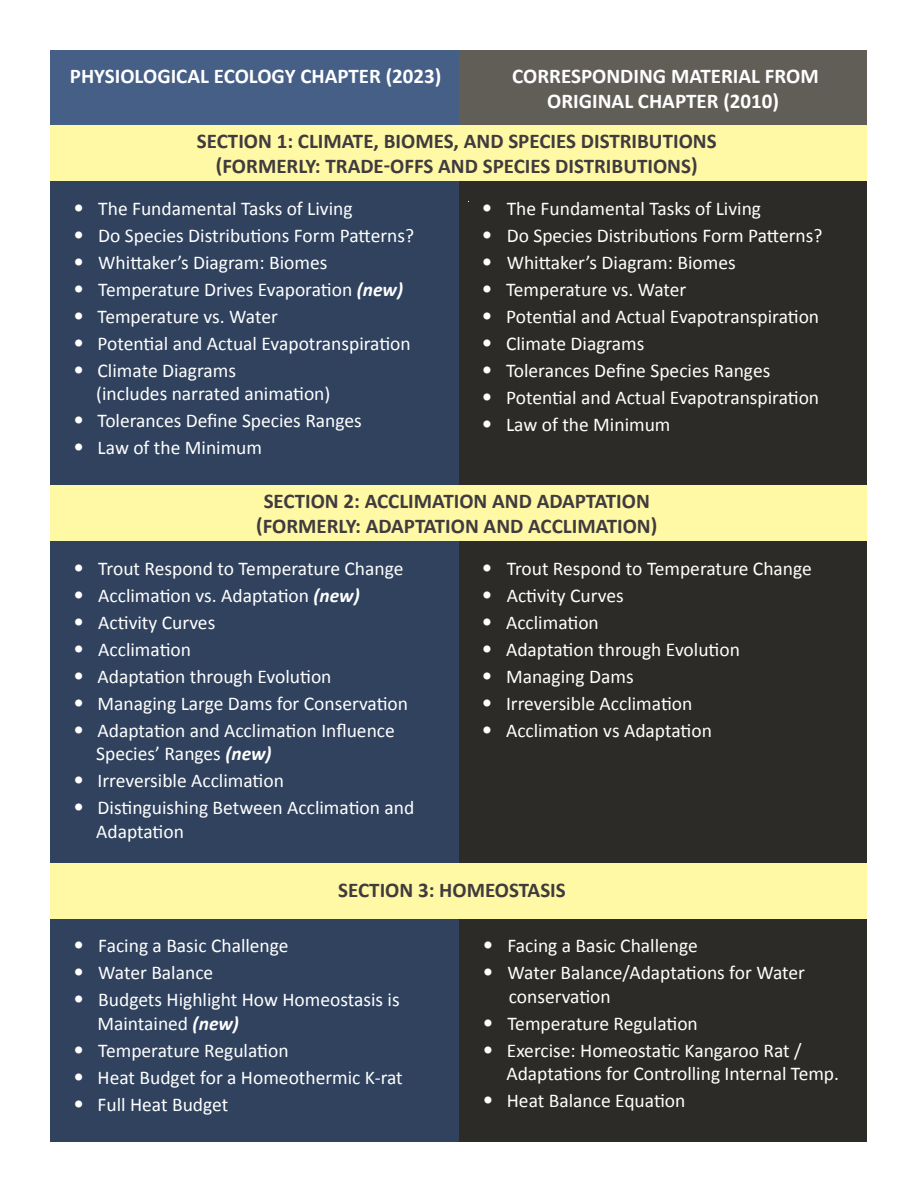
<style>
.page{position:relative;width:918px;height:1188px;background:#fff}
.page>*{position:absolute;margin:0;border:0;box-sizing:border-box;transform-origin:0 0}
.t1{font:700 21px/25.2px "Calibri";color:#3f3b3f;text-align:center}
.t2{font:700 21px/25.2px "Calibri";color:#fff;text-align:center}
.t3{font:19.5px/23.4px "Calibri";color:#fff}
.s1{font-size:22.5px}
.s2{font-weight:700;font-style:italic}
</style>
<div class="page">
<div style="left:50px;top:50px;width:816px;height:1092px;background:#2c2b28"></div>
<div style="left:50px;top:50px;width:409px;height:1092px;background:#30425e"></div>
<div style="left:50px;top:50px;width:816px;height:79px;background:#615e58"></div>
<div style="left:50px;top:50px;width:409px;height:79px;background:#455f87"></div>
<div style="left:50px;top:126px;width:816px;height:55px;background:#fff8a4"></div>
<div style="left:50px;top:485px;width:816px;height:56px;background:#fff8a4"></div>
<div style="left:50px;top:863px;width:816px;height:56px;background:#fff8a4"></div>
<p class="t2" style="left:70px;top:63px;width:373px">PHYSIOLOGICAL ECOLOGY CHAPTER (2023)</p>
<p class="t2" style="left:512px;top:63px;width:308px">CORRESPONDING MATERIAL FROM<br>ORIGINAL CHAPTER (2010)</p>
<p class="t1" style="left:197px;top:128px;width:521px">SECTION 1: CLIMATE, BIOMES, AND SPECIES DISTRIBUTIONS (FORMERLY: TRADE-OFFS AND SPECIES DISTRIBUTIONS)</p>
<p class="t3" style="left:73px;top:196px;width:281px"><span class="s1">•</span> The Fundamental Tasks of Living</p>
<p class="t3" style="left:73px;top:223px;width:342px"><span class="s1">•</span> Do Species Distributions Form Patterns?</p>
<p class="t3" style="left:73px;top:250px;width:256px"><span class="s1">•</span> Whittaker’s Diagram: Biomes</p>
<p class="t3" style="left:73px;top:277px;width:331px"><span class="s1">•</span> Temperature Drives Evaporation <span class="s2">(new)</span></p>
<p class="t3" style="left:73px;top:304px;width:206px"><span class="s1">•</span> Temperature vs. Water</p>
<p class="t3" style="left:73px;top:331px;width:339px"><span class="s1">•</span> Potential and Actual Evapotranspiration</p>
<p class="t3" style="left:96px;top:358px;width:236px;text-indent:-23px"><span class="s1">•</span> Climate Diagrams<br>(includes narrated animation)</p>
<p class="t3" style="left:73px;top:409px;width:290px"><span class="s1">•</span> Tolerances Define Species Ranges</p>
<p class="t3" style="left:73px;top:436px;width:190px"><span class="s1">•</span> Law of the Minimum</p>
<p class="t1" style="left:256px;top:488px;width:403px">SECTION 2: ACCLIMATION AND ADAPTATION (FORMERLY: ADAPTATION AND ACCLIMATION)</p>
<p class="t3" style="left:482px;top:556px;width:332px"><span class="s1">•</span> Trout Respond to Temperature Change</p>
<p class="t3" style="left:482px;top:583px;width:144px"><span class="s1">•</span> Activity Curves</p>
<p class="t3" style="left:482px;top:610px;width:119px"><span class="s1">•</span> Acclimation</p>
<p class="t3" style="left:482px;top:637px;width:260px"><span class="s1">•</span> Adaptation through Evolution</p>
<p class="t3" style="left:482px;top:664px;width:154px"><span class="s1">•</span> Managing Dams</p>
<p class="t3" style="left:482px;top:691px;width:212px"><span class="s1">•</span> Irreversible Acclimation</p>
<p class="t3" style="left:482px;top:718px;width:232px"><span class="s1">•</span> Acclimation vs Adaptation</p>
<p class="t3" style="left:482px;top:196px;width:281px"><span class="s1">•</span> The Fundamental Tasks of Living</p>
<p class="t3" style="left:482px;top:223px;width:342px"><span class="s1">•</span> Do Species Distributions Form Patterns?</p>
<p class="t3" style="left:482px;top:250px;width:256px"><span class="s1">•</span> Whittaker’s Diagram: Biomes</p>
<p class="t3" style="left:482px;top:277px;width:206px"><span class="s1">•</span> Temperature vs. Water</p>
<p class="t3" style="left:482px;top:304px;width:339px"><span class="s1">•</span> Potential and Actual Evapotranspiration</p>
<p class="t3" style="left:482px;top:331px;width:164px"><span class="s1">•</span> Climate Diagrams</p>
<p class="t3" style="left:482px;top:358px;width:290px"><span class="s1">•</span> Tolerances Define Species Ranges</p>
<p class="t3" style="left:482px;top:385px;width:339px"><span class="s1">•</span> Potential and Actual Evapotranspiration</p>
<p class="t3" style="left:482px;top:412px;width:190px"><span class="s1">•</span> Law of the Minimum</p>
<p class="t3" style="left:73px;top:556px;width:332px"><span class="s1">•</span> Trout Respond to Temperature Change</p>
<p class="t3" style="left:73px;top:583px;width:288px"><span class="s1">•</span> Acclimation vs. Adaptation <span class="s2">(new)</span></p>
<p class="t3" style="left:73px;top:610px;width:144px"><span class="s1">•</span> Activity Curves</p>
<p class="t3" style="left:73px;top:637px;width:119px"><span class="s1">•</span> Acclimation</p>
<p class="t3" style="left:73px;top:664px;width:260px"><span class="s1">•</span> Adaptation through Evolution</p>
<p class="t3" style="left:73px;top:691px;width:336px"><span class="s1">•</span> Managing Large Dams for Conservation</p>
<p class="t3" style="left:96px;top:718px;width:300px;text-indent:-23px"><span class="s1">•</span> Adaptation and Acclimation Influence<br>Species’ Ranges <span class="s2">(new)</span></p>
<p class="t3" style="left:73px;top:768px;width:212px"><span class="s1">•</span> Irreversible Acclimation</p>
<p class="t3" style="left:96px;top:795px;width:320px;text-indent:-23px"><span class="s1">•</span> Distinguishing Between Acclimation and<br>Adaptation</p>
<p class="t1" style="left:338px;top:877px;width:229px">SECTION 3: HOMEOSTASIS</p>
<p class="t3" style="left:73px;top:934px;width:217px"><span class="s1">•</span> Facing a Basic Challenge</p>
<p class="t3" style="left:73px;top:961px;width:142px"><span class="s1">•</span> Water Balance</p>
<p class="t3" style="left:97px;top:988px;width:304px;text-indent:-24px"><span class="s1">•</span> Budgets Highlight How Homeostasis is<br>Maintained <span class="s2">(new)</span></p>
<p class="t3" style="left:73px;top:1038px;width:217px"><span class="s1">•</span> Temperature Regulation</p>
<p class="t3" style="left:73px;top:1065px;width:331px"><span class="s1">•</span> Heat Budget for a Homeothermic K-rat</p>
<p class="t3" style="left:73px;top:1092px;width:157px"><span class="s1">•</span> Full Heat Budget</p>
<p class="t3" style="left:482px;top:934px;width:217px"><span class="s1">•</span> Facing a Basic Challenge</p>
<p class="t3" style="left:509px;top:961px;width:298px;text-indent:-26px"><span class="s1">•</span> Water Balance/Adaptations for Water conservation</p>
<p class="t3" style="left:482px;top:1011px;width:217px"><span class="s1">•</span> Temperature Regulation</p>
<p class="t3" style="left:506px;top:1038px;width:334px;text-indent:-24px"><span class="s1">•</span> Exercise: Homeostatic Kangaroo Rat /<br>Adaptations for Controlling Internal Temp.</p>
<p class="t3" style="left:482px;top:1088px;width:205px"><span class="s1">•</span> Heat Balance Equation</p>
</div>
